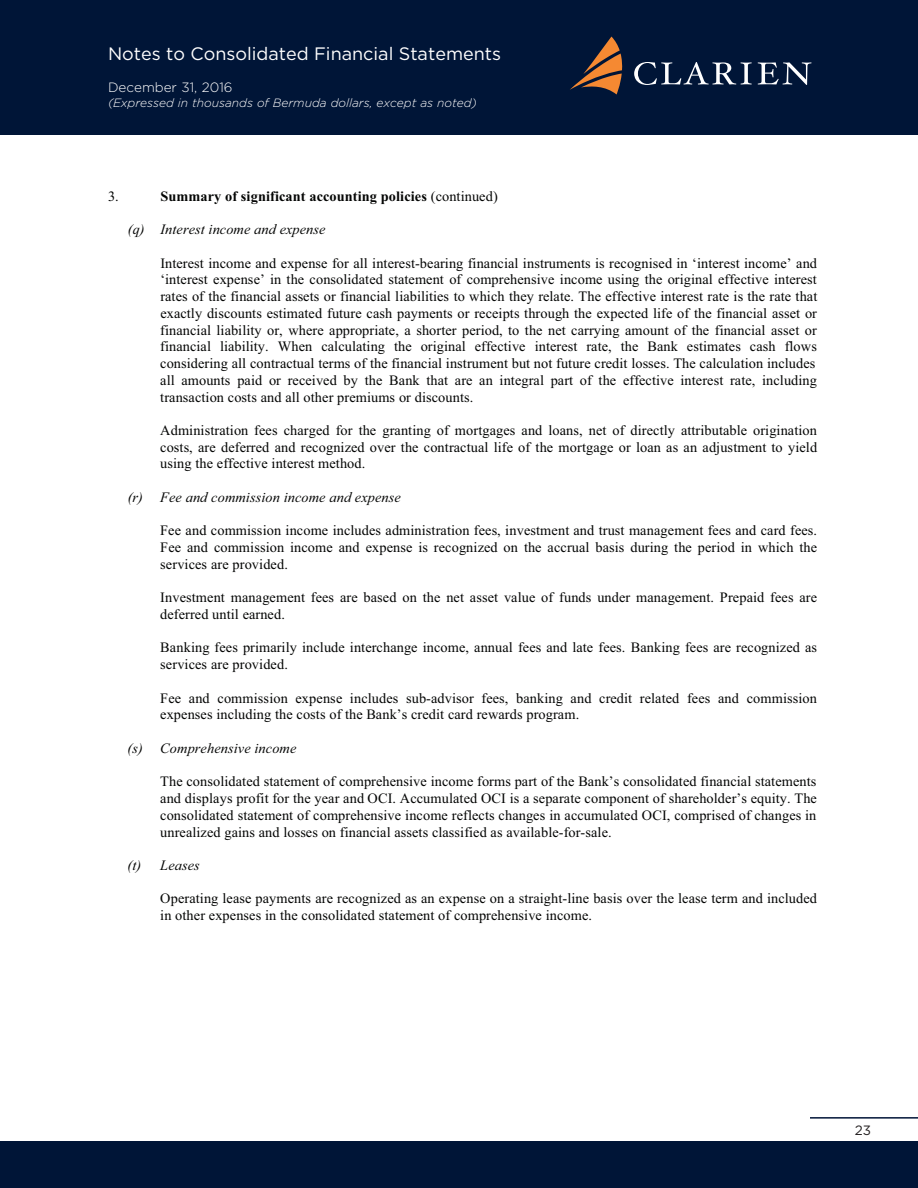
<style>
.page{position:relative;width:918px;height:1188px;background:#fff}
.page>*{position:absolute;margin:0;border:0;box-sizing:border-box;transform-origin:0 0}
.t1{font:18px "Gotham";color:#fff}
.t2{font:14.25px/16.6px "Times New Roman";letter-spacing:.005em;color:#040504}
.t3{font:italic 14.25px "Times New Roman";letter-spacing:.01em;color:#040504}
.t4{font:700 14.25px "Times New Roman";letter-spacing:.005em;color:#040504}
.t5{font:300 13.5px "Gotham";color:#fff}
.t6{font:13.5px "Gotham";color:#231f20}
.t7{font:italic 300 12px "Gotham";color:#fff}
.s1{font-weight:400}
</style>
<div class="page">
<div style="left:0;top:1142px;width:918px;height:46px;background:#001537"></div>
<hr style="left:810px;top:1117px;width:108px;height:2px;background:#001537">
<div style="left:0;top:0;width:918px;height:135px;background:#001537"></div>
<svg style="left:570px;top:37px;width:52px;height:57px"></svg>
<svg style="left:634px;top:62px;width:118px;height:23px"></svg>
<svg style="left:758px;top:62px;width:54px;height:23px"></svg>
<p class="t1" style="left:108px;top:42px;width:395px">Notes to Consolidated Financial Statements</p>
<p class="t5" style="left:108px;top:79px;width:126px">December 31, 2016</p>
<p class="t7" style="left:108px;top:95px;width:370px">(Expressed in thousands of Bermuda dollars, except as noted)</p>
<p class="t2" style="left:108px;top:188px;width:12px">3.</p>
<p class="t4" style="left:160px;top:186px;width:339px">Summary of significant accounting policies <span class="s1">(continued)</span></p>
<p class="t3" style="left:128px;top:220px;width:199px">(q) Interest income and expense</p>
<p class="t2" style="left:160px;top:255px;width:659px">Interest income and expense for all interest-bearing financial instruments is recognised in ‘interest income’ and ‘interest expense’ in the consolidated statement of comprehensive income using the original effective interest rates of the financial assets or financial liabilities to which they relate. The effective interest rate is the rate that exactly discounts estimated future cash payments or receipts through the expected life of the financial asset or financial liability or, where appropriate, a shorter period, to the net carrying amount of the financial asset or financial liability. When calculating the original effective interest rate, the Bank estimates cash flows considering all contractual terms of the financial instrument but not future credit losses. The calculation includes all amounts paid or received by the Bank that are an integral part of the effective interest rate, including transaction costs and all other premiums or discounts.</p>
<p class="t2" style="left:160px;top:422px;width:658px;text-align:justify">Administration fees charged for the granting of mortgages and loans, net of directly attributable origination costs, are deferred and recognized over the contractual life of the mortgage or loan as an adjustment to yield using the effective interest method.</p>
<p class="t3" style="left:128px;top:487px;width:275px">(r) Fee and commission income and expense</p>
<p class="t2" style="left:160px;top:522px;width:658px;text-align:justify">Fee and commission income includes administration fees, investment and trust management fees and card fees.<br>Fee and commission income and expense is recognized on the accrual basis during the period in which the services are provided.</p>
<p class="t2" style="left:160px;top:589px;width:658px">Investment management fees are based on the net asset value of funds under management. Prepaid fees are deferred until earned.</p>
<p class="t2" style="left:160px;top:639px;width:658px">Banking fees primarily include interchange income, annual fees and late fees. Banking fees are recognized as services are provided.</p>
<p class="t2" style="left:160px;top:689px;width:658px">Fee and commission expense includes sub-advisor fees, banking and credit related fees and commission expenses including the costs of the Bank’s credit card rewards program.</p>
<p class="t3" style="left:128px;top:738px;width:170px">(s) Comprehensive income</p>
<p class="t2" style="left:160px;top:773px;width:658px;text-align:justify">The consolidated statement of comprehensive income forms part of the Bank’s consolidated financial statements and displays profit for the year and OCI. Accumulated OCI is a separate component of shareholder’s equity. The consolidated statement of comprehensive income reflects changes in accumulated OCI, comprised of changes in unrealized gains and losses on financial assets classified as available-for-sale.</p>
<p class="t3" style="left:128px;top:855px;width:74px">(t) Leases</p>
<p class="t2" style="left:160px;top:890px;width:658px">Operating lease payments are recognized as an expense on a straight-line basis over the lease term and included in other expenses in the consolidated statement of comprehensive income.</p>
<p class="t6" style="left:855px;top:1122px;width:18px">23</p>
</div>
